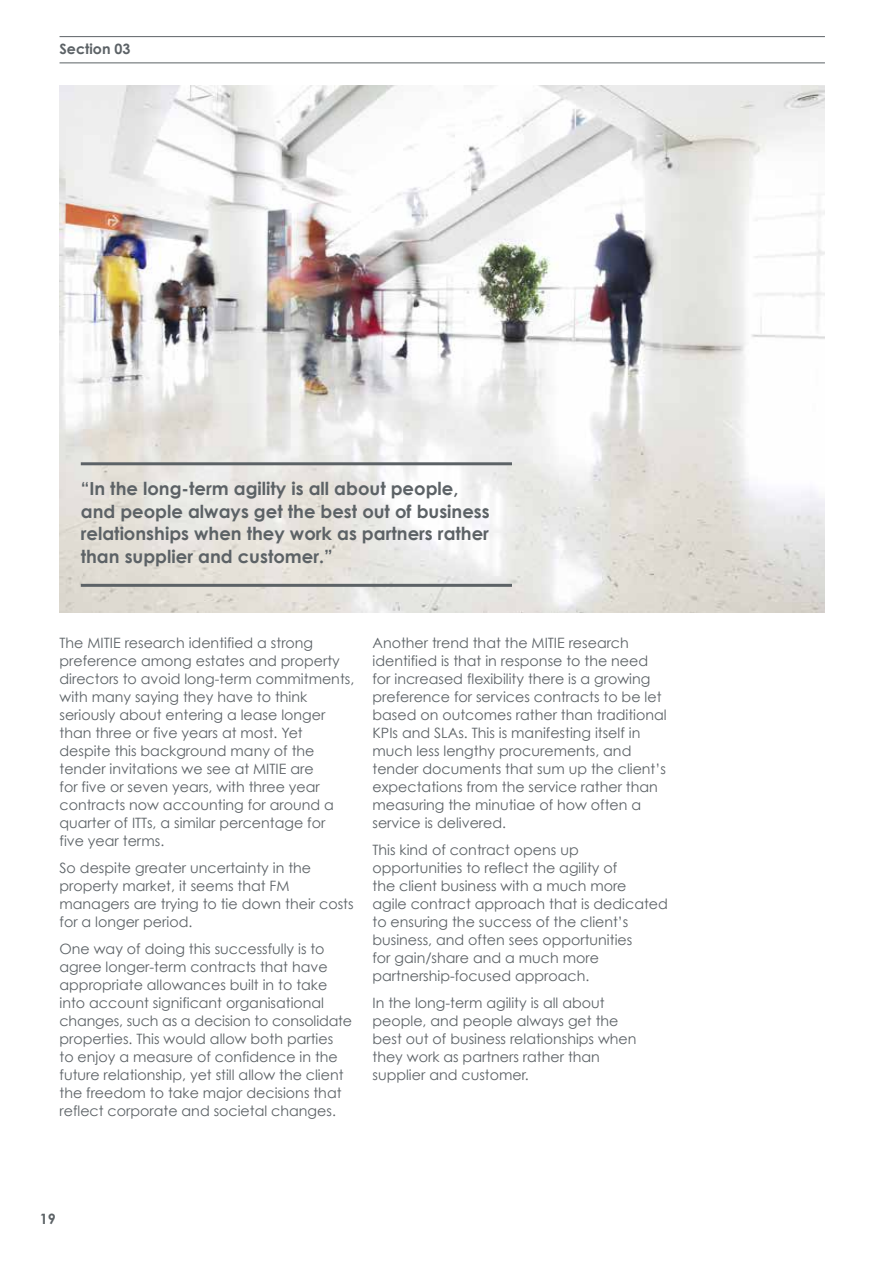
<style>
.page{position:relative;width:893px;height:1263px;background:#fff}
.page>*{position:absolute;margin:0;border:0;box-sizing:border-box;transform-origin:0 0}
.t1{font:700 18px/22.5px "Century Gothic";color:#5c6266}
.t2{font:14.25px/18px "Century Gothic";color:#5c6266}
.t3{font:700 14.25px "Century Gothic";color:#5c6266}
</style>
<div class="page">
<img style="left:60px;top:85px;width:765px;height:527px">
<hr style="left:81px;top:462px;width:431px;height:3px;background:#5c6266">
<hr style="left:81px;top:584px;width:431px;height:3px;background:#5c6266">
<hr style="left:60px;top:36px;width:765px;height:1px;background:#5c6266">
<hr style="left:60px;top:63px;width:765px;height:1px;background:#5c6266">
<p class="t3" style="left:60px;top:40px;width:72px">Section 03</p>
<p class="t1" style="left:81px;top:477px;width:410px">“In the long-term agility is all about people, and people always get the best out of business relationships when they work as partners rather than supplier and customer.”</p>
<p class="t2" style="left:60px;top:634px;width:296px">The MITIE research identified a strong preference among estates and property directors to avoid long-term commitments, with many saying they have to think seriously about entering a lease longer than three or five years at most. Yet despite this background many of the tender invitations we see at MITIE are<br>for five or seven years, with three year contracts now accounting for around a quarter of ITTs, a similar percentage for<br>five year terms.</p>
<p class="t2" style="left:60px;top:859px;width:296px">So despite greater uncertainty in the property market, it seems that FM managers are trying to tie down their costs for a longer period.</p>
<p class="t2" style="left:60px;top:940px;width:294px">One way of doing this successfully is to agree longer-term contracts that have appropriate allowances built in to take into account significant organisational changes, such as a decision to consolidate properties. This would allow both parties<br>to enjoy a measure of confidence in the future relationship, yet still allow the client the freedom to take major decisions that reflect corporate and societal changes.</p>
<p class="t2" style="left:372px;top:634px;width:296px">Another trend that the MITIE research identified is that in response to the need for increased flexibility there is a growing preference for services contracts to be let based on outcomes rather than traditional KPIs and SLAs. This is manifesting itself in much less lengthy procurements, and tender documents that sum up the client’s expectations from the service rather than measuring the minutiae of how often a service is delivered.</p>
<p class="t2" style="left:372px;top:841px;width:297px">This kind of contract opens up opportunities to reflect the agility of<br>the client business with a much more<br>agile contract approach that is dedicated to ensuring the success of the client’s business, and often sees opportunities<br>for gain/share and a much more partnership-focused approach.</p>
<p class="t2" style="left:372px;top:994px;width:266px">In the long-term agility is all about people, and people always get the best out of business relationships when they work as partners rather than supplier and customer.</p>
<p class="t3" style="left:40px;top:1210px;width:17px">19</p>
</div>
